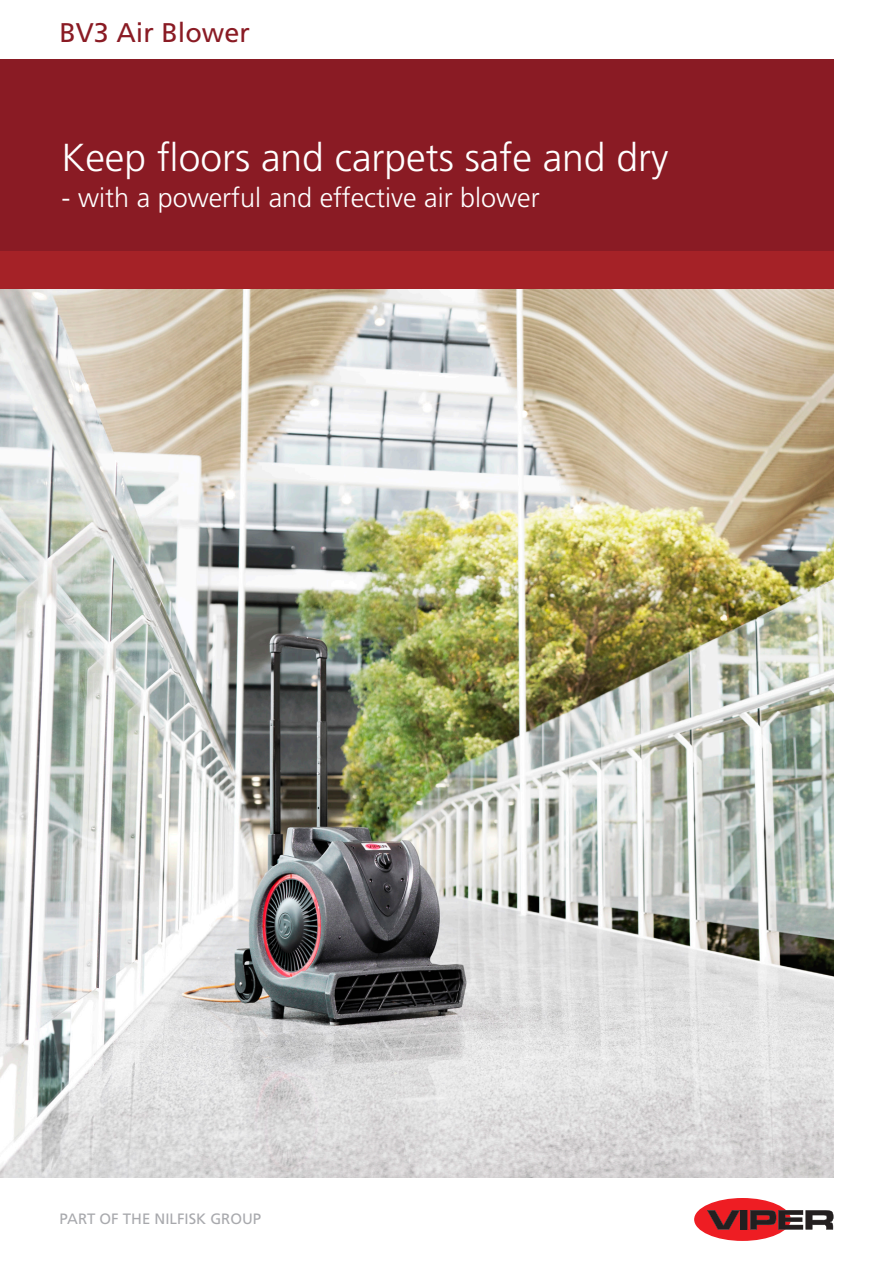
<style>
.page{position:relative;width:893px;height:1263px;background:#fff}
.page>*{position:absolute;margin:0;border:0;box-sizing:border-box;transform-origin:0 0}
.t1{font:300 39px "Frutiger LT Std";color:#fff}
.t2{font:300 27px "Frutiger LT Std";color:#fff}
.t3{font:27px "Frutiger LT Std";color:#8a1b24}
.t4{font:15px "Frutiger LT Std";color:#a8a9ad}
</style>
<div class="page">
<div style="left:0;top:251px;width:833px;height:38px;background:#a52227"></div>
<div style="left:0;top:60px;width:833px;height:191px;background:#8a1b24"></div>
<img style="left:0;top:289px;width:833px;height:889px">
<div style="left:694px;top:1198px;width:97px;height:43px;background:#ee1d23;border-radius:50%"></div>
<svg style="left:707px;top:1210px;width:126px;height:19px"></svg>
<p class="t3" style="left:59px;top:16px;width:192px">BV3 Air Blower</p>
<p class="t1" style="left:62px;top:135px;width:608px">Keep floors and carpets safe and dry</p>
<p class="t2" style="left:62px;top:182px;width:480px">- with a powerful and effective air blower</p>
<p class="t4" style="left:60px;top:1210px;width:203px">PART OF THE NILFISK GROUP</p>
</div>
